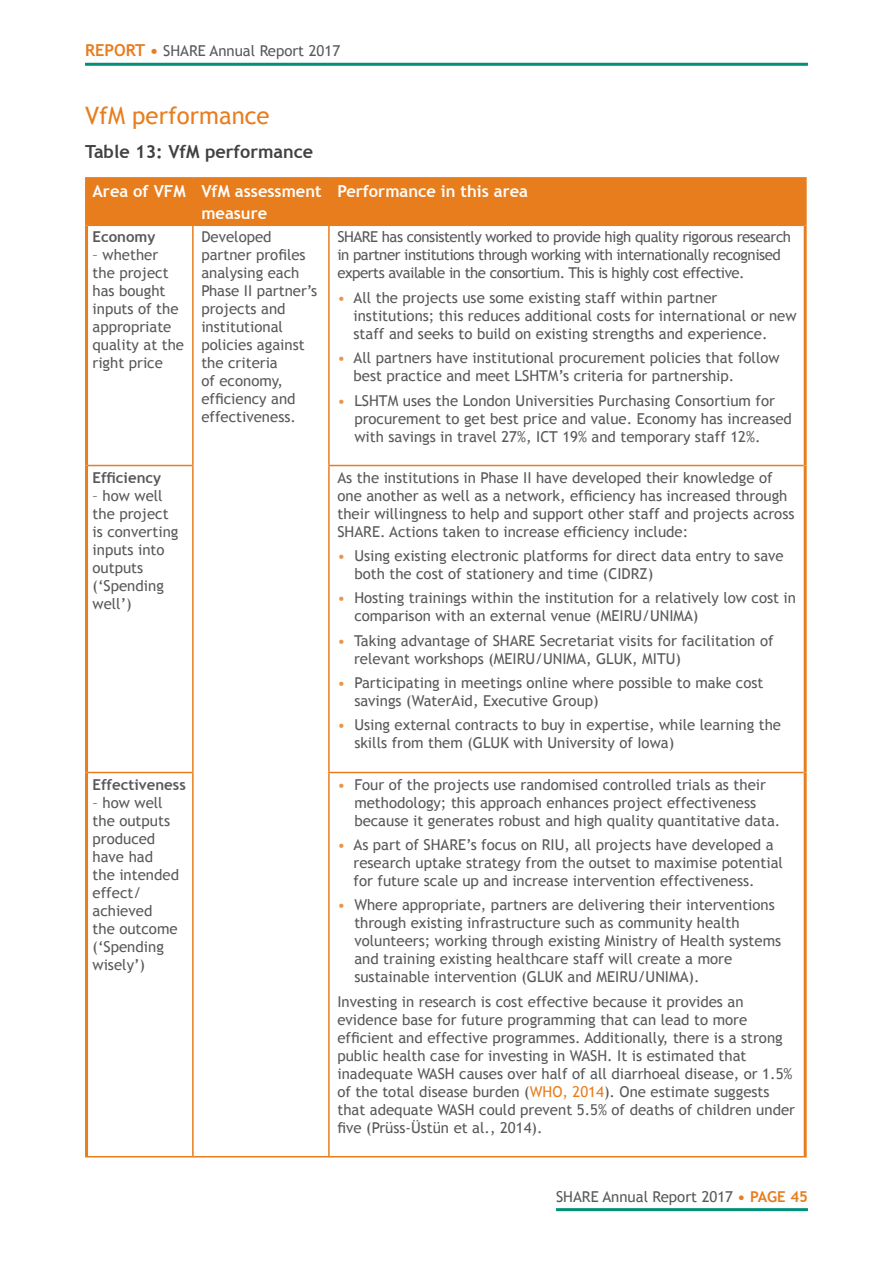
<style>
.page{position:relative;width:893px;height:1263px;background:#fff}
.page>*{position:absolute;margin:0;border:0;box-sizing:border-box;transform-origin:0 0}
.t1{font:24px "Trebuchet MS";color:#e87d1e}
.t2{font:700 18px "Trebuchet MS";color:#414042}
.t3{font:700 16.5px/22.5px "Trebuchet MS";color:#fff}
.t4{font:15px/18px "Trebuchet MS";color:#58595b}
.t5{font:15px/18px "Trebuchet MS";letter-spacing:-.03em;color:#58595b}
.t6{font:700 15px "Trebuchet MS";color:#58595b}
.s1{font-weight:700;font-size:16.5px;color:#e87d1e}
.s2{color:#ed9345}
.s3{color:#e87d1e}
.s4{font-weight:700;color:#e87d1e}
</style>
<div class="page">
<hr style="left:85px;top:63px;width:723px;height:3px;background:#008f77">
<hr style="left:556px;top:1208px;width:252px;height:3px;background:#008f77">
<div style="left:88px;top:180px;width:716px;height:45px;background:#e87d1e"></div>
<hr style="left:192px;top:180px;width:2px;height:45px;background:#e87d1e">
<hr style="left:88px;top:225px;width:105px;height:1px;background:#e87d1e">
<hr style="left:193px;top:225px;width:136px;height:1px;background:#e87d1e">
<hr style="left:192px;top:226px;width:2px;height:239px;background:#e87d1e">
<hr style="left:329px;top:225px;width:475px;height:1px;background:#e87d1e">
<hr style="left:88px;top:465px;width:106px;height:1px;background:#e87d1e">
<hr style="left:192px;top:466px;width:2px;height:306px;background:#e87d1e">
<hr style="left:328px;top:465px;width:476px;height:1px;background:#e87d1e">
<hr style="left:88px;top:772px;width:106px;height:1px;background:#e87d1e">
<hr style="left:192px;top:773px;width:2px;height:383px;background:#e87d1e">
<hr style="left:328px;top:772px;width:476px;height:1px;background:#e87d1e">
<hr style="left:85px;top:177px;width:108px;height:3px;background:#e87d1e">
<hr style="left:85px;top:180px;width:3px;height:45px;background:#e87d1e">
<hr style="left:193px;top:177px;width:136px;height:3px;background:#e87d1e">
<hr style="left:329px;top:177px;width:478px;height:3px;background:#e87d1e">
<hr style="left:327px;top:180px;width:3px;height:45px;background:#e87d1e">
<hr style="left:804px;top:180px;width:3px;height:45px;background:#e87d1e">
<hr style="left:85px;top:225px;width:3px;height:240px;background:#e87d1e">
<hr style="left:804px;top:225px;width:3px;height:240px;background:#e87d1e">
<hr style="left:85px;top:465px;width:3px;height:307px;background:#e87d1e">
<hr style="left:804px;top:465px;width:3px;height:307px;background:#e87d1e">
<hr style="left:85px;top:772px;width:3px;height:384px;background:#e87d1e">
<hr style="left:804px;top:772px;width:3px;height:384px;background:#e87d1e">
<hr style="left:328px;top:226px;width:2px;height:239px;background:#e87d1e">
<hr style="left:328px;top:466px;width:2px;height:306px;background:#e87d1e">
<hr style="left:328px;top:773px;width:2px;height:383px;background:#e87d1e">
<hr style="left:85px;top:1156px;width:108px;height:1px;background:#e87d1e">
<hr style="left:193px;top:1156px;width:136px;height:1px;background:#e87d1e">
<hr style="left:329px;top:1156px;width:478px;height:1px;background:#e87d1e">
<p class="t4" style="left:85px;top:42px;width:257px"><span class="s1">REPORT •</span> SHARE Annual Report 2017</p>
<h1 class="t1" style="left:85px;top:101px;width:186px">VfM performance</h1>
<p class="t2" style="left:85px;top:141px;width:230px">Table 13: VfM performance</p>
<p class="t3" style="left:201px;top:180px;width:122px;text-indent:-109px">Area of VFM VfM assessment measure</p>
<p class="t3" style="left:337px;top:180px;width:192px">Performance in this area</p>
<p class="t6" style="left:93px;top:228px;width:64px">Economy</p>
<p class="t4" style="left:93px;top:246px;width:93px">– whether the project has bought inputs of the appropriate quality at the right price</p>
<p class="t4" style="left:201px;top:228px;width:117px">Developed partner profiles analysing each<br>Phase II partner’s projects and institutional policies against the criteria<br>of economy, efficiency and effectiveness.</p>
<p class="t5" style="left:337px;top:228px;width:455px">SHARE has consistently worked to provide high quality rigorous research in partner institutions through working with internationally recognised experts available in the consortium. This is highly cost effective.</p>
<p class="t4" style="left:353px;top:289px;width:445px;text-indent:-16px"><span class="s2">•</span> All the projects use some existing staff within partner institutions; this reduces additional costs for international or new staff and seeks to build on existing strengths and experience.</p>
<p class="t4" style="left:353px;top:349px;width:428px;text-indent:-16px"><span class="s2">•</span> All partners have institutional procurement policies that follow best practice and meet LSHTM’s criteria for partnership.</p>
<p class="t4" style="left:354px;top:391px;width:439px;text-indent:-17px"><span class="s2">•</span> LSHTM uses the London Universities Purchasing Consortium for procurement to get best price and value. Economy has increased with savings in travel 27%, ICT 19% and temporary staff 12%.</p>
<p class="t6" style="left:93px;top:468px;width:70px">Efficiency</p>
<p class="t4" style="left:93px;top:486px;width:87px">– how well the project is converting inputs into outputs (‘Spending well’)</p>
<p class="t6" style="left:93px;top:775px;width:95px">Effectiveness</p>
<p class="t4" style="left:93px;top:793px;width:88px">– how well the outputs produced have had the intended effect/ achieved<br>the outcome (‘Spending wisely’)</p>
<p class="t4" style="left:337px;top:468px;width:459px">As the institutions in Phase II have developed their knowledge of one another as well as a network, efficiency has increased through their willingness to help and support other staff and projects across SHARE. Actions taken to increase efficiency include:</p>
<p class="t4" style="left:354px;top:547px;width:431px;text-indent:-17px"><span class="s2">•</span> Using existing electronic platforms for direct data entry to save both the cost of stationery and time (CIDRZ)</p>
<p class="t4" style="left:354px;top:589px;width:443px;text-indent:-17px"><span class="s2">•</span> Hosting trainings within the institution for a relatively low cost in comparison with an external venue (MEIRU/UNIMA)</p>
<p class="t4" style="left:354px;top:632px;width:421px;text-indent:-17px"><span class="s2">•</span> Taking advantage of SHARE Secretariat visits for facilitation of relevant workshops (MEIRU/UNIMA, GLUK, MITU)</p>
<p class="t4" style="left:354px;top:674px;width:411px;text-indent:-17px"><span class="s2">•</span> Participating in meetings online where possible to make cost savings (WaterAid, Executive Group)</p>
<p class="t4" style="left:354px;top:716px;width:428px;text-indent:-17px"><span class="s2">•</span> Using external contracts to buy in expertise, while learning the skills from them (GLUK with University of Iowa)</p>
<p class="t4" style="left:354px;top:775px;width:428px;text-indent:-17px"><span class="s2">•</span> Four of the projects use randomised controlled trials as their methodology; this approach enhances project effectiveness because it generates robust and high quality quantitative data.</p>
<p class="t4" style="left:353px;top:836px;width:431px;text-indent:-16px"><span class="s2">•</span> As part of SHARE’s focus on RIU, all projects have developed a research uptake strategy from the outset to maximise potential for future scale up and increase intervention effectiveness.</p>
<p class="t4" style="left:354px;top:896px;width:428px;text-indent:-17px"><span class="s2">•</span> Where appropriate, partners are delivering their interventions through existing infrastructure such as community health volunteers; working through existing Ministry of Health systems and training existing healthcare staff will create a more sustainable intervention (GLUK and MEIRU/UNIMA).</p>
<p class="t4" style="left:337px;top:992px;width:459px">Investing in research is cost effective because it provides an evidence base for future programming that can lead to more efficient and effective programmes. Additionally, there is a strong public health case for investing in WASH. It is estimated that inadequate WASH causes over half of all diarrhoeal disease, or 1.5% of the total disease burden (<span class="s3">WHO, 2014</span>). One estimate suggests that adequate WASH could prevent 5.5% of deaths of children under five (Prüss-Üstün et al., 2014).</p>
<p class="t4" style="left:556px;top:1188px;width:253px">SHARE Annual Report 2017 <span class="s4">• PAGE 45</span></p>
</div>
